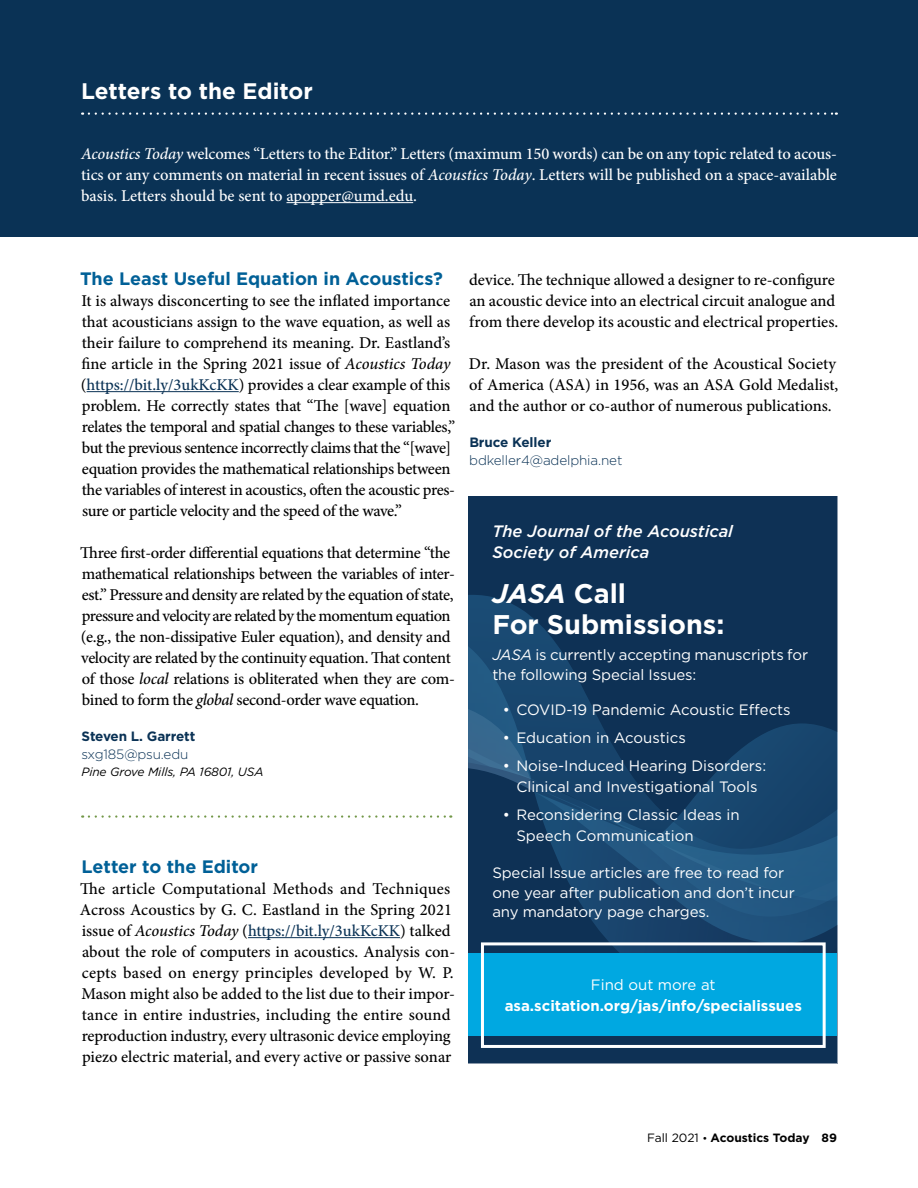
<style>
.page{position:relative;width:918px;height:1188px;background:#fff}
.page>*{position:absolute;margin:0;border:0;box-sizing:border-box;transform-origin:0 0}
.t1{font:700 27px/31.5px "Gotham";color:#fff}
.t2{font:700 22.5px "Gotham";color:#fff}
.t3{font:700 18px "Gotham";color:#006097}
.t4{font:500 16.5px/21px "Minion Pro";letter-spacing:-.01em;color:#000}
.t5{font:500 16.5px/21px "Minion Pro";color:#fff;text-align:justify}
.t6{font:italic 500 16.5px/21px "Gotham";color:#fff}
.t7{font:15px/19.5px "Gotham";letter-spacing:-.01em;color:#fff}
.t8{font:700 15px "Gotham";color:#fff}
.t9{font:300 13.5px "Gotham";letter-spacing:-.01em;color:#0a3255}
.t10{font:700 13.5px "Gotham";letter-spacing:-.01em;color:#0a3255}
.t11{font:italic 12px "Gotham";letter-spacing:-.01em;color:#000}
.t12{font:700 12px "Gotham";color:#000}
.s1{font-style:italic}
.s2{color:#0a3255}
.s3{font-weight:400}
.s4{font-weight:400;font-size:10.5px}
</style>
<div class="page">
<hr style="left:87px;top:391px;width:152px;height:1px;background:#0a3255">
<hr style="left:248px;top:937px;width:152px;height:1px;background:#0a3255">
<svg style="left:89px;top:815px;width:362px;height:3px"></svg>
<div style="left:0;top:0;width:918px;height:237px;background:#0a3255"></div>
<svg style="left:89px;top:112px;width:748px;height:3px"></svg>
<hr style="left:287px;top:202px;width:126px;height:1px;background:#fff">
<div style="left:469px;top:497px;width:368px;height:566px;background:#133155"></div>
<svg style="left:534px;top:946px;width:303px;height:8px"></svg>
<svg style="left:581px;top:904px;width:256px;height:38px"></svg>
<svg style="left:469px;top:595px;width:368px;height:309px"></svg>
<div style="left:469px;top:954px;width:368px;height:82px;background:#00a8e1"></div>
<div style="left:481px;top:942px;width:345px;height:106px;border:3px solid #fff"></div>
<h2 class="t2" style="left:81px;top:76px;width:233px">Letters to the Editor</h2>
<p class="t5" style="left:81px;top:143px;width:758px"><span class="s1">Acoustics Today</span> welcomes “Letters to the Editor.” Letters (maximum 150 words) can be on any topic related to acous&shy;tics or any comments on material in recent issues of <span class="s1">Acoustics Today</span>. Letters will be published on a space-available basis. Letters should be sent to apopper@umd.edu.</p>
<p class="t3" style="left:80px;top:267px;width:364px">The Least Useful Equation in Acoustics?</p>
<p class="t4" style="left:81px;top:290px;width:376px">It is always disconcerting to see the inflated importance that acousticians assign to the wave equation, as well as their failure to comprehend its meaning. Dr. Eastland’s fine article in the Spring 2021 issue of <span class="s1">Acoustics Today </span>(<span class="s2">https://bit.ly/3ukKcKK</span>) provides a clear example of this problem. He correctly states that “The [wave] equation relates the temporal and spatial changes to these variables,” but the previous sentence incorrectly claims that the “[wave] equation provides the mathematical relationships between the variables of interest in acoustics, often the acoustic pres&shy;sure or particle velocity and the speed of the wave.”</p>
<p class="t4" style="left:80px;top:542px;width:376px">Three first-order differential equations that determine “the mathematical relationships between the variables of inter&shy;est.” Pressure and density are related by the equation of state, pressure and velocity are related by the momentum equation (e.g., the non-dissipative Euler equation), and density and velocity are related by the continuity equation. That content of those <span class="s1">local</span> relations is obliterated when they are com&shy;bined to form the <span class="s1">global</span> second-order wave equation.</p>
<p class="t10" style="left:82px;top:727px;width:115px">Steven L. Garrett</p>
<p class="t9" style="left:81px;top:746px;width:109px">sxg185@psu.edu</p>
<p class="t11" style="left:81px;top:764px;width:184px">Pine Grove Mills, PA 16801, USA</p>
<p class="t3" style="left:82px;top:855px;width:178px">Letter to the Editor</p>
<p class="t4" style="left:80px;top:878px;width:377px">The article Computational Methods and Techniques Across Acoustics by G. C. Eastland in the Spring 2021 issue of <span class="s1">Acoustics Today</span> (<span class="s2">https://bit.ly/3ukKcKK</span>) talked about the role of computers in acoustics. Analysis con&shy;cepts based on energy principles developed by W. P.<br>Mason might also be added to the list due to their impor&shy;tance in entire industries, including the entire sound reproduction industry, every ultrasonic device employing piezo electric material, and every active or passive sonar</p>
<p class="t4" style="left:469px;top:269px;width:371px">device. The technique allowed a designer to re-configure an acoustic device into an electrical circuit analogue and from there develop its acoustic and electrical properties.</p>
<p class="t4" style="left:469px;top:353px;width:371px">Dr. Mason was the president of the Acoustical Society of America (ASA) in 1956, was an ASA Gold Medalist, and the author or co-author of numerous publications.</p>
<p class="t10" style="left:469px;top:433px;width:83px">Bruce Keller</p>
<p class="t9" style="left:469px;top:452px;width:155px">bdkeller4@adelphia.net</p>
<p class="t6" style="left:492px;top:520px;width:242px">The Journal of the Acoustical<br>Society of America</p>
<h1 class="t1" style="left:492px;top:577px;width:234px"><span class="s1">JASA</span> Call<br>For Submissions:</h1>
<p class="t7" style="left:492px;top:645px;width:317px"><span class="s1">JASA</span> is currently accepting manuscripts for the following Special Issues:</p>
<p class="t7" style="left:503px;top:700px;width:289px">• COVID-19 Pandemic Acoustic Effects</p>
<p class="t7" style="left:503px;top:728px;width:184px">• Education in Acoustics</p>
<p class="t7" style="left:503px;top:755px;width:265px;line-height:21px;text-align:center">• Noise-Induced Hearing Disorders:<br>Clinical and Investigational Tools</p>
<p class="t7" style="left:516px;top:804px;width:225px;line-height:21px;text-indent:-14px">• Reconsidering Classic Ideas in<br>Speech Communication</p>
<p class="t7" style="left:492px;top:863px;width:304px">Special Issue articles are free to read for one year after publication and don’t incur any mandatory page charges.</p>
<p class="t7" style="left:591px;top:974px;width:126px">Find out more at</p>
<p class="t8" style="left:505px;top:995px;width:299px">asa.scitation.org/jas/info/specialissues</p>
<p class="t12" style="left:647px;top:1130px;width:191px"><span class="s3">Fall 2021</span> <span class="s4">•</span> Acoustics Today 89</p>
</div>
